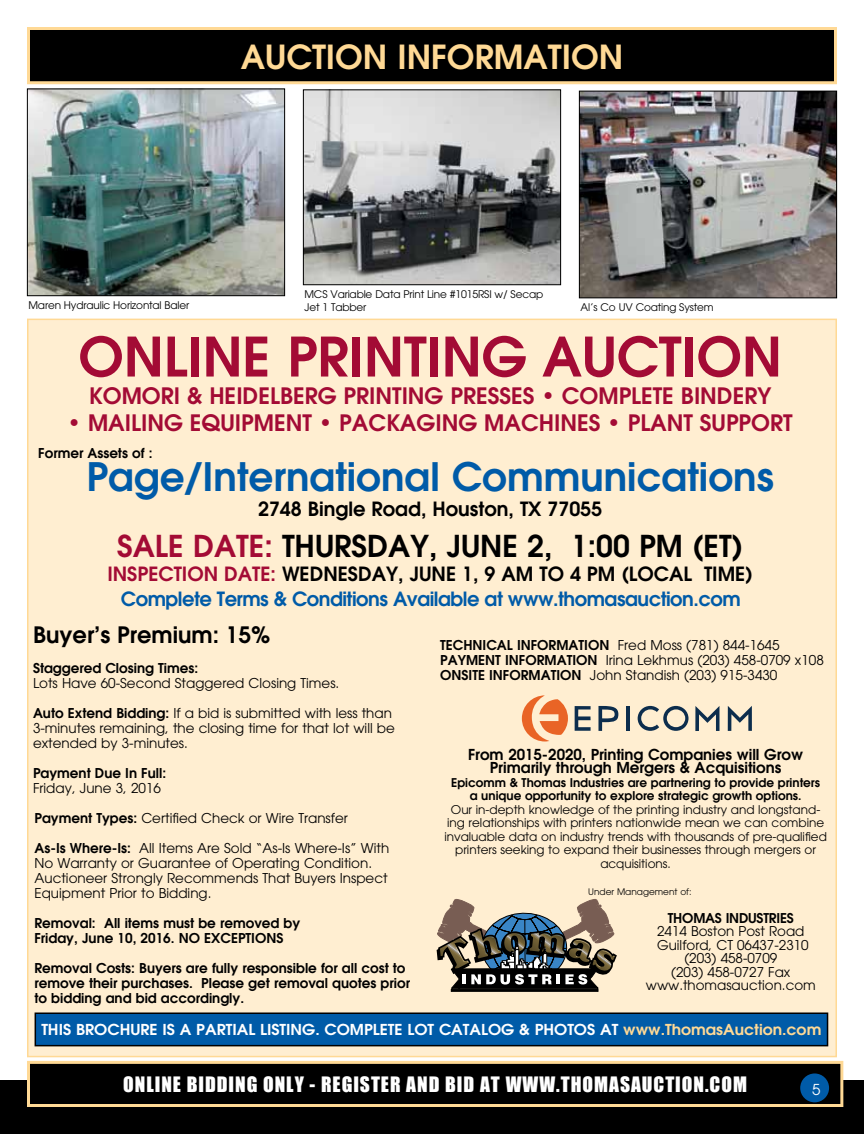
<style>
.page{position:relative;width:864px;height:1134px;background:#fff}
.page>*{position:absolute;margin:0;border:0;box-sizing:border-box;transform-origin:0 0}
.t1{font:600 54px "Avant Garde";color:#a30b35}
.t2{font:600 39px "Avant Garde";color:#005ba8}
.t3{font:600 33px "Avant Garde";color:#ffd995}
.t4{font:600 30px "Avant Garde";color:#000}
.t5{font:600 22.5px "Avant Garde";color:#a30b35}
.t6{font:600 22.5px "Avant Garde";color:#000}
.t7{font:600 19.5px "Avant Garde";color:#000}
.t8{font:600 19.5px "Avant Garde";letter-spacing:-.025em;color:#005ba8}
.t9{font:19.5px "Impact";letter-spacing:.05em;color:#fff}
.t10{font:600 15px "Avant Garde";color:#fff;scale:1.05 1}
.t11{font:600 15px/13.5px "Avant Garde";color:#000;text-align:center}
.t12{font:15px "Avant Garde";color:#fff}
.t13{font:13.5px/15px "Avant Garde";color:#000}
.t14{font:600 13.5px/15px "Avant Garde";color:#000}
.t15{font:12px/13.5px "Avant Garde";color:#000;text-align:center}
.t16{font:600 12px/13.5px "Avant Garde";color:#000;text-align:center}
.t17{font:10.5px/12.8px "Avant Garde";letter-spacing:-.015em;color:#000}
.t18{font:9px "Avant Garde";color:#000}
.s1{color:#a30b35}
.s2{font-weight:600}
.s3{color:#ffd995}
</style>
<div class="page">
<div style="left:0;top:1080px;width:864px;height:54px;background:#000"></div>
<div style="left:28px;top:1062px;width:814px;height:44px;background:#000"></div>
<div style="left:27px;top:1061px;width:816px;height:46px;border:3px solid #ffd995"></div>
<div style="left:28px;top:28px;width:808px;height:55px;background:#000"></div>
<div style="left:27px;top:27px;width:810px;height:57px;border:3px solid #ffd995"></div>
<div style="left:800px;top:1073px;width:29px;height:29px;background:#005ba8;border-radius:50%"></div>
<div style="left:28px;top:319px;width:808px;height:738px;background:#ffeed1"></div>
<div style="left:451px;top:989px;width:147px;height:3px;background:#000;border:1px solid #000"></div>
<svg style="left:436px;top:899px;width:181px;height:91px"></svg>
<svg style="left:575px;top:706px;width:16px;height:25px"></svg>
<svg style="left:598px;top:706px;width:20px;height:25px"></svg>
<hr style="left:626px;top:706px;width:3px;height:25px;background:#0c2d4d">
<svg style="left:638px;top:706px;width:51px;height:25px"></svg>
<svg style="left:695px;top:706px;width:25px;height:25px"></svg>
<svg style="left:728px;top:706px;width:24px;height:25px"></svg>
<svg style="left:522px;top:695px;width:46px;height:47px"></svg>
<div style="left:35px;top:1013px;width:793px;height:33px;background:#005ba8"></div>
<div style="left:35px;top:1012px;width:793px;height:34px;border:2px solid #000"></div>
<img style="left:29px;top:91px;width:254px;height:203px">
<div style="left:27px;top:89px;width:258px;height:207px;border:1px solid #000"></div>
<img style="left:305px;top:91px;width:254px;height:192px">
<div style="left:303px;top:89px;width:258px;height:196px;border:1px solid #000"></div>
<img style="left:581px;top:93px;width:254px;height:203px">
<div style="left:579px;top:91px;width:258px;height:207px;border:1px solid #000"></div>
<h3 class="t3" style="left:241px;top:35px;width:384px">AUCTION INFORMATION</h3>
<p class="t17" style="left:28px;top:298px;width:162px">Maren Hydraulic Horizontal Baler</p>
<p class="t17" style="left:305px;top:288px;width:240px">MCS Variable Data Print Line #1015RSI w/ Secap<br>Jet 1 Tabber</p>
<p class="t17" style="left:580px;top:301px;width:135px">Al’s Co UV Coating System</p>
<h1 class="t1" style="left:78px;top:321px;width:705px">ONLINE PRINTING AUCTION</h1>
<h3 class="t5" style="left:89px;top:381px;width:684px">KOMORI &amp; HEIDELBERG PRINTING PRESSES • COMPLETE BINDERY</h3>
<h3 class="t5" style="left:68px;top:408px;width:727px">• MAILING EQUIPMENT • PACKAGING MACHINES • PLANT SUPPORT</h3>
<p class="t14" style="left:38px;top:445px;width:116px">Former Assets of :</p>
<h2 class="t2" style="left:86px;top:451px;width:689px">Page/International Communications</h2>
<h3 class="t7" style="left:258px;top:496px;width:345px">2748 Bingle Road, Houston, TX 77055</h3>
<h3 class="t4" style="left:117px;top:526px;width:627px"><span class="s1">SALE Date :</span> THURSDAY, JUNE 2, 1:00 PM (ET)</h3>
<h3 class="t7" style="left:107px;top:561px;width:545px"><span class="s1">INSPECTION DATE:</span> WEDNESDAY, JUNE 1, 9 AM TO 4 PM (Local</h3>
<h3 class="t7" style="left:704px;top:561px;width:50px">Time)</h3>
<h3 class="t8" style="left:121px;top:586px;width:621px">Complete Terms &amp; Conditions Available at www.thomasauction.com</h3>
<h3 class="t6" style="left:33px;top:620px;width:239px">Buyer’s Premium: 15%</h3>
<p class="t14" style="left:33px;top:661px;width:167px">Staggered Closing Times:</p>
<p class="t13" style="left:33px;top:676px;width:308px">Lots Have 60-Second Staggered Closing Times.</p>
<p class="t13" style="left:33px;top:706px;width:363px"><span class="s2">Auto Extend Bidding:</span> If a bid is submitted with less than<br>3-minutes remaining, the closing time for that lot will be extended by 3-minutes.</p>
<p class="t14" style="left:33px;top:766px;width:135px">Payment Due In Full:</p>
<p class="t13" style="left:33px;top:781px;width:129px">Friday, June 3, 2016</p>
<p class="t13" style="left:34px;top:811px;width:315px"><span class="s2">Payment Types:</span> Certified Check or Wire Transfer</p>
<p class="t13" style="left:34px;top:841px;width:356px"><span class="s2">As-Is Where-Is:</span> All Items Are Sold “As-Is Where-Is” With No Warranty or Guarantee of Operating Condition.<br>Auctioneer Strongly Recommends That Buyers Inspect Equipment Prior to Bidding.</p>
<p class="t14" style="left:34px;top:916px;width:267px">Removal: All items must be removed by<br>Friday, June 10, 2016. NO EXCEPTIONS</p>
<p class="t14" style="left:34px;top:961px;width:377px">Removal Costs: Buyers are fully responsible for all cost to remove their purchases. Please get removal quotes prior to bidding and bid accordingly.</p>
<p class="t13" style="left:440px;top:638px;width:385px"><span class="s2">TECHNICAL INFORMATION</span> Fred Moss (781) 844-1645<br><span class="s2">PAYMENT INFORMATION</span> Irina Lekhmus (203) 458-0709 x108<br><span class="s2">ONSITE INFORMATION</span> John Standish (203) 915-3430</p>
<p class="t11" style="left:468px;top:747px;width:337px">From 2015-2020, Printing Companies will Grow<br>Primarily through Mergers &amp; Acquisitions</p>
<p class="t16" style="left:451px;top:775px;width:370px">Epicomm &amp; Thomas Industries are partnering to provide printers a unique opportunity to explore strategic growth options.</p>
<p class="t15" style="left:444px;top:802px;width:384px">Our in-depth knowledge of the printing industry and longstand&shy;ing relationships with printers nationwide mean we can combine invaluable data on industry trends with thousands of pre-qualified printers seeking to expand their businesses through mergers or acquisitions.</p>
<p class="t18" style="left:588px;top:887px;width:105px">Under Management of:</p>
<p class="t14" style="left:668px;top:910px;width:127px">THOMAS INDUSTRIES</p>
<p class="t13" style="left:646px;top:925px;width:171px;line-height:13.5px;text-align:center">2414 Boston Post Road<br>Guilford, CT 06437-2310 (203) 458-0709<br>(203) 458-0727 Fax www.thomasauction.com</p>
<p class="t10" style="left:41px;top:1020px;width:744px">THIS BROCHURE IS A PARTIAL LISTING. COMPLETE LOT CATALOG &amp; PHOTOS AT <span class="s3">www.ThomasAuction.com</span></p>
<h3 class="t9" style="left:123px;top:1072px;width:625px">ONLINE BIDDING ONLY - REGISTER AND BID AT WWW.THOMASAUCTION.COM</h3>
<p class="t12" style="left:812px;top:1081px;width:10px">5</p>
</div>
